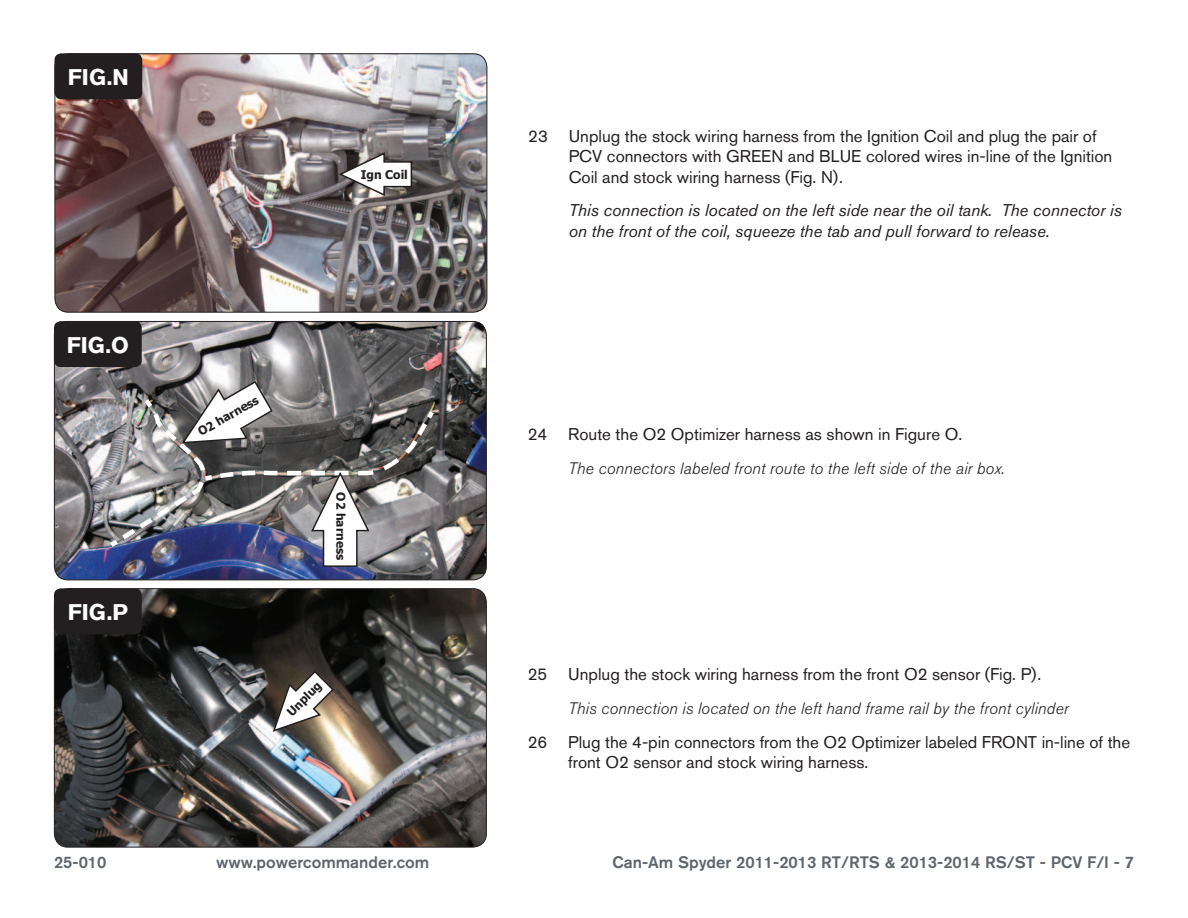
<style>
.page{position:relative;width:1188px;height:918px;background:#fff}
.page>*{position:absolute;margin:0;border:0;box-sizing:border-box;transform-origin:0 0}
.t1{font:700 22.5px "Akzidenz Grotesk BQ";color:#fff}
.Bodycopy{font:16.8px/20.2px "Akzidenz Grotesk BQ";color:#231f20}
.Bodycopy-2{font:italic 16.8px/20.2px "Akzidenz Grotesk BQ";color:#231f20}
.Bodycopy-3{font:italic 300 16.5px "Akzidenz Grotesk BQ";letter-spacing:.01em;color:#231f20}
.t2{font:500 16.5px "Akzidenz Grotesk BQ";color:#5e656c}
.t3{font:700 12px "Tahoma";color:#231f20}
</style>
<div class="page">
<img style="left:54px;top:321px;width:432px;height:259px">
<div style="left:54px;top:321px;width:433px;height:259px;border:1px solid #231f20;border-radius:14px"></div>
<div style="left:54px;top:321px;width:88px;height:46px;background:#231f20;border-radius:7px"></div>
<img style="left:105px;top:380px;width:333px;height:188px">
<img style="left:55px;top:54px;width:432px;height:258px">
<div style="left:55px;top:53px;width:432px;height:260px;border:1px solid #231f20;border-radius:14px"></div>
<div style="left:55px;top:53px;width:87px;height:46px;background:#231f20;border-radius:7px"></div>
<svg style="left:337px;top:151px;width:76px;height:46px"></svg>
<img style="left:54px;top:589px;width:431px;height:257px">
<div style="left:54px;top:588px;width:433px;height:260px;border:1px solid #231f20;border-radius:14px"></div>
<div style="left:54px;top:588px;width:88px;height:46px;background:#231f20;border-radius:7px"></div>
<svg style="left:272px;top:670px;width:63px;height:63px"></svg>
<p class="t1" style="left:68px;top:64px;width:62px">FIG.N</p>
<p class="t1" style="left:67px;top:332px;width:64px">FIG.O</p>
<p class="t1" style="left:68px;top:600px;width:62px">FIG.P</p>
<p class="t3" style="left:361px;top:166px;width:49px">Ign Coil</p>
<p class="t3" style="left:195px;top:425px;width:69px;rotate:-30deg">O2 harness</p>
<p class="t3" style="left:349px;top:492px;width:69px;rotate:90deg">O2 harness</p>
<p class="t3" style="left:283px;top:708px;width:44px;rotate:-45deg">Unplug</p>
<p class="Bodycopy" style="left:569px;top:126px;width:545px;text-indent:-40px">23 Unplug the stock wiring harness from the Ignition Coil and plug the pair of<br>PCV connectors with GREEN and BLUE colored wires in-line of the Ignition<br>Coil and stock wiring harness (Fig. N).</p>
<p class="Bodycopy-2" style="left:569px;top:200px;width:555px">This connection is located on the left side near the oil tank. The connector is on the front of the coil, squeeze the tab and pull forward to release.</p>
<p class="Bodycopy" style="left:528px;top:424px;width:436px">24 Route the O2 Optimizer harness as shown in Figure O.</p>
<p class="Bodycopy-3" style="left:568px;top:459px;width:438px">The connectors labeled front route to the left side of the air box.</p>
<p class="Bodycopy" style="left:528px;top:664px;width:515px">25 Unplug the stock wiring harness from the front O2 sensor (Fig. P).</p>
<p class="Bodycopy-3" style="left:568px;top:699px;width:502px">This connection is located on the left hand frame rail by the front cylinder</p>
<p class="Bodycopy" style="left:568px;top:732px;width:564px;text-indent:-40px">26 Plug the 4-pin connectors from the O2 Optimizer labeled FRONT in-line of the front O2 sensor and stock wiring harness.</p>
<p class="t2" style="left:54px;top:852px;width:54px">25-010</p>
<p class="t2" style="left:216px;top:852px;width:215px">www.powercommander.com</p>
<p class="t2" style="left:613px;top:852px;width:523px">Can-Am Spyder 2011-2013 RT/RTS &amp; 2013-2014 RS/ST - PCV F/I - 7</p>
</div>
